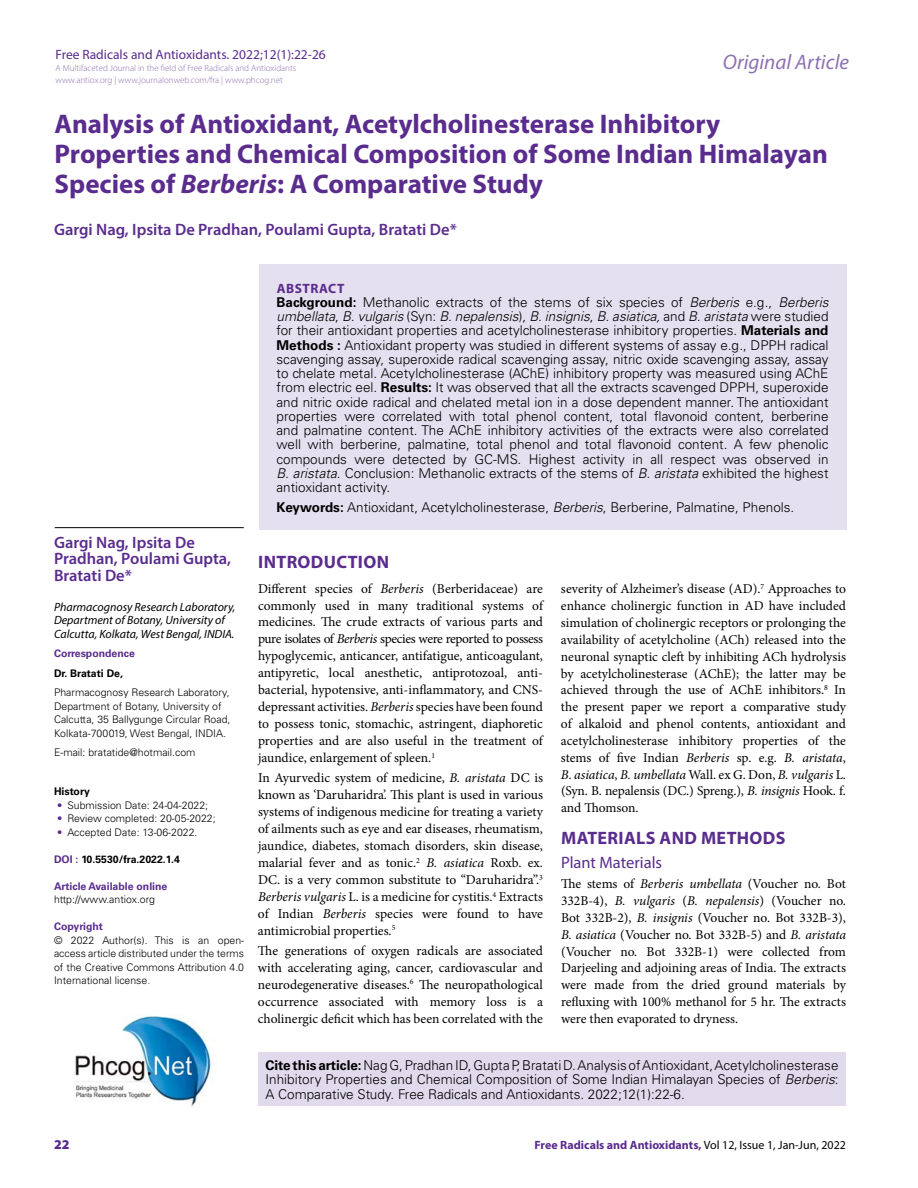
<style>
.page{position:relative;width:918px;height:1188px;background:#fff}
.page>*{position:absolute;margin:0;border:0;box-sizing:border-box;transform-origin:0 0}
.t1{font:700 27px/30px "Myriad Pro";color:#5a2c8e}
.t2{font:italic 21px "Myriad Pro";color:#8c71b1}
.t3{font:700 18px "Myriad Pro";letter-spacing:.02em;color:#5a2c8e}
.t4{font:600 16.5px/16.5px "Myriad Pro";color:#5a2c8e}
.t5{font:16.5px "Myriad Pro";color:#5a2c8e}
.t6{font:13.5px/17px "Minion Pro";letter-spacing:-.005em;color:#000;text-align:justify}
.t7{font:300 13.5px/14.2px "Univers LT Std";color:#000;text-align:justify}
.t8{font:13.5px "Myriad Pro";color:#5a2c8e}
.t9{font:700 13.5px "Myriad Pro";letter-spacing:.04em;color:#5a2c8e}
.t10{font:900 13.5px "Myriad Pro";color:#5a2c8e}
.t11{font:italic 12px/13.5px "Myriad Pro";color:#000}
.t12{font:700 12px "Myriad Pro";color:#5a2c8e}
.t13{font:300 10.5px/13.5px "Univers LT Std";color:#000}
.t14{font:700 10.5px "Univers LT Std";color:#5a2c8e}
.t15{font:700 10.5px "Univers LT Std";color:#000}
.t16{font:300 9px/12px "Myriad Pro";color:#8c71b1}
.s1{font-style:italic}
.s2{color:#5a2c8e}
.s3{font-weight:700}
.s4{font-weight:400;color:#000}
</style>
<div class="page">
<hr style="left:55px;top:527px;width:189px;height:1px;background:#000">
<img style="left:75px;top:1016px;width:138px;height:91px">
<div style="left:259px;top:264px;width:588px;height:266px;background:#e5e0ef"></div>
<div style="left:258px;top:1053px;width:588px;height:53px;background:#e0daec"></div>
<p class="t8" style="left:56px;top:46px;width:272px">Free Radicals and Antioxidants. 2022;12(1):22-26</p>
<p class="t16" style="left:56px;top:62px;width:242px">A Multifaceted Journal in the field of Free Radicals and Antioxidants www.antiox.org | www.journalonweb.com/fra | www.phcog.net</p>
<h2 class="t2" style="left:723px;top:49px;width:128px">Original Article</h2>
<h1 class="t1" style="left:55px;top:108px;width:775px">Analysis of Antioxidant, Acetylcholinesterase Inhibitory<br>Properties and Chemical Composition of Some Indian Himalayan<br>Species of <span class="s1">Berberis</span>: A Comparative Study</h1>
<p class="t4" style="left:54px;top:221px;width:404px">Gargi Nag, Ipsita De Pradhan, Poulami Gupta, Bratati De*</p>
<p class="t4" style="left:54px;top:534px;width:179px">Gargi Nag, Ipsita De<br>Pradhan, Poulami Gupta,<br>Bratati De*</p>
<p class="t11" style="left:54px;top:600px;width:183px">Pharmacognosy Research Laboratory,<br>Department of Botany, University of<br>Calcutta, Kolkata, West Bengal, INDIA.</p>
<p class="t14" style="left:54px;top:648px;width:82px">Correspondence</p>
<p class="t15" style="left:54px;top:667px;width:71px">Dr. Bratati De,</p>
<p class="t13" style="left:54px;top:686px;width:178px">Pharmacognosy Research Laboratory, Department of Botany, University of Calcutta, 35 Ballygunge Circular Road, Kolkata-700019, West Bengal, INDIA.</p>
<p class="t13" style="left:54px;top:746px;width:143px">E-mail: bratatide@hotmail.com</p>
<p class="t15" style="left:54px;top:786px;width:37px">History</p>
<p class="t13" style="left:57px;top:798px;width:153px"><span class="s2">•</span> Submission Date: 24-04-2022;</p>
<p class="t13" style="left:57px;top:812px;width:160px"><span class="s2">•</span> Review completed: 20-05-2022;</p>
<p class="t13" style="left:57px;top:825px;width:142px"><span class="s2">•</span> Accepted Date: 13-06-2022.</p>
<p class="t15" style="left:54px;top:853px;width:127px"><span class="s2">DOI :</span> 10.5530/fra.2022.1.4</p>
<p class="t14" style="left:54px;top:880px;width:115px">Article Available online</p>
<p class="t13" style="left:54px;top:893px;width:103px">http://www.antiox.org</p>
<p class="t14" style="left:54px;top:921px;width:50px">Copyright</p>
<p class="t13" style="left:54px;top:933px;width:192px;text-align:justify">© 2022 Author(s). This is an open&shy;access article distributed under the terms of the Creative Commons Attribution 4.0<br>International license<span class="s2">.</span></p>
<p class="t9" style="left:277px;top:279px;width:69px">ABSTRACT</p>
<p class="t7" style="left:277px;top:295px;width:554px"><span class="s3">Background:</span> Methanolic extracts of the stems of six species of <span class="s1">Berberis</span> e.g., <span class="s1">Berberis umbellata</span>, <span class="s1">B. vulgaris</span> (Syn: <span class="s1">B. nepalensis</span>), <span class="s1">B. insignis</span>, <span class="s1">B. asiatica,</span> and <span class="s1">B. aristata</span> were studied for their antioxidant properties and acetylcholinesterase inhibitory properties. <span class="s3">Materials and Methods :</span> Antioxidant property was studied in different systems of assay e.g., DPPH radical scavenging assay, superoxide radical scavenging assay, nitric oxide scavenging assay, assay to chelate metal. Acetylcholinesterase (AChE) inhibitory property was measured using AChE from electric eel. <span class="s3">Results:</span> It was observed that all the extracts scavenged DPPH, superoxide and nitric oxide radical and chelated metal ion in a dose dependent manner. The antioxidant properties were correlated with total phenol content, total flavonoid content, berberine and palmatine content. The AChE inhibitory activities of the extracts were also correlated well with berberine, palmatine, total phenol and total flavonoid content. A few phenolic compounds were detected by GC-MS. Highest activity in all respect was observed in <span class="s1">B. aristata</span>. Conclusion: Methanolic extracts of the stems of <span class="s1">B. aristata</span> exhibited the highest antioxidant activity.</p>
<p class="t7" style="left:277px;top:500px;width:519px"><span class="s3">Keywords:</span> Antioxidant, Acetylcholinesterase, <span class="s1">Berberis</span>, Berberine, Palmatine, Phenols.</p>
<h3 class="t3" style="left:258px;top:550px;width:132px">INTRODUCTION</h3>
<p class="t6" style="left:258px;top:580px;width:287px">Different species of <span class="s1">Berberis</span> (Berberidaceae) are commonly used in many traditional systems of medicines. The crude extracts of various parts and pure isolates of <span class="s1">Berberis</span> species were reported to possess hypoglycemic, anticancer, antifatigue, anticoagulant, antipyretic, local anesthetic, antiprotozoal, anti&shy;bacterial, hypotensive, anti-inflammatory, and CNS&shy;depressant activities. <span class="s1">Berberis</span> species have been found to possess tonic, stomachic, astringent, diaphoretic properties and are also useful in the treatment of jaundice, enlargement of spleen.<sup>1</sup></p>
<p class="t6" style="left:258px;top:770px;width:287px">In Ayurvedic system of medicine, <span class="s1">B. aristata</span> DC is known as ‘Daruharidra’. This plant is used in various systems of indigenous medicine for treating a variety of ailments such as eye and ear diseases, rheumatism, jaundice, diabetes, stomach disorders, skin disease, malarial fever and as tonic.<sup>2</sup> <span class="s1">B. asiatica</span> Roxb. ex.<br>DC. is a very common substitute to “Daruharidra”.<sup>3<br></sup><span class="s1">Berberis vulgaris</span> L. is a medicine for cystitis.<sup>4</sup> Extracts of Indian <span class="s1">Berberis</span> species were found to have antimicrobial properties.<sup>5</sup></p>
<p class="t6" style="left:258px;top:942px;width:287px">The generations of oxygen radicals are associated with accelerating aging, cancer, cardiovascular and neurodegenerative diseases.<sup>6</sup> The neuropathological occurrence associated with memory loss is a cholinergic deficit which has been correlated with the</p>
<p class="t6" style="left:561px;top:581px;width:287px">severity of Alzheimer’s disease (AD).<sup>7</sup> Approaches to enhance cholinergic function in AD have included simulation of cholinergic receptors or prolonging the availability of acetylcholine (ACh) released into the neuronal synaptic cleft by inhibiting ACh hydrolysis by acetylcholinesterase (AChE); the latter may be achieved through the use of AChE inhibitors.<sup>8</sup> In the present paper we report a comparative study of alkaloid and phenol contents, antioxidant and acetylcholinesterase inhibitory properties of the stems of five Indian <span class="s1">Berberis</span> sp. e.g. <span class="s1">B. aristata</span>, <span class="s1">B. asiatica</span>, <span class="s1">B. umbellata</span> Wall. ex G. Don, <span class="s1">B. vulgaris</span> L. (Syn. B. nepalensis (DC.) Spreng.), <span class="s1">B. insignis</span> Hook. f. and Thomson.</p>
<h3 class="t3" style="left:561px;top:826px;width:226px">MATERIALS AND METHODS</h3>
<p class="t5" style="left:561px;top:853px;width:103px">Plant Materials</p>
<p class="t6" style="left:561px;top:876px;width:287px">The stems of <span class="s1">Berberis umbellata</span> (Voucher no. Bot 332B-4), <span class="s1">B. vulgaris</span> (<span class="s1">B. nepalensis</span>) (Voucher no.<br>Bot 332B-2), <span class="s1">B. insignis</span> (Voucher no. Bot 332B-3), <span class="s1">B. asiatica</span> (Voucher no. Bot 332B-5) and <span class="s1">B. aristata </span>(Voucher no. Bot 332B-1) were collected from Darjeeling and adjoining areas of India. The extracts were made from the dried ground materials by refluxing with 100% methanol for 5 hr. The extracts were then evaporated to dryness.</p>
<p class="t7" style="left:266px;top:1058px;width:575px"><span class="s3">Cite this article:</span> Nag G, Pradhan ID, Gupta P, Bratati D. Analysis of Antioxidant, Acetylcholinesterase Inhibitory Properties and Chemical Composition of Some Indian Himalayan Species of <span class="s1">Berberis</span>:<br>A Comparative Study. Free Radicals and Antioxidants. 2022;12(1):22-6.</p>
<p class="t10" style="left:54px;top:1136px;width:17px">22</p>
<p class="t12" style="left:535px;top:1137px;width:313px">Free Radicals and Antioxidants, <span class="s4">Vol 12, Issue 1, Jan-Jun, 2022</span></p>
</div>
